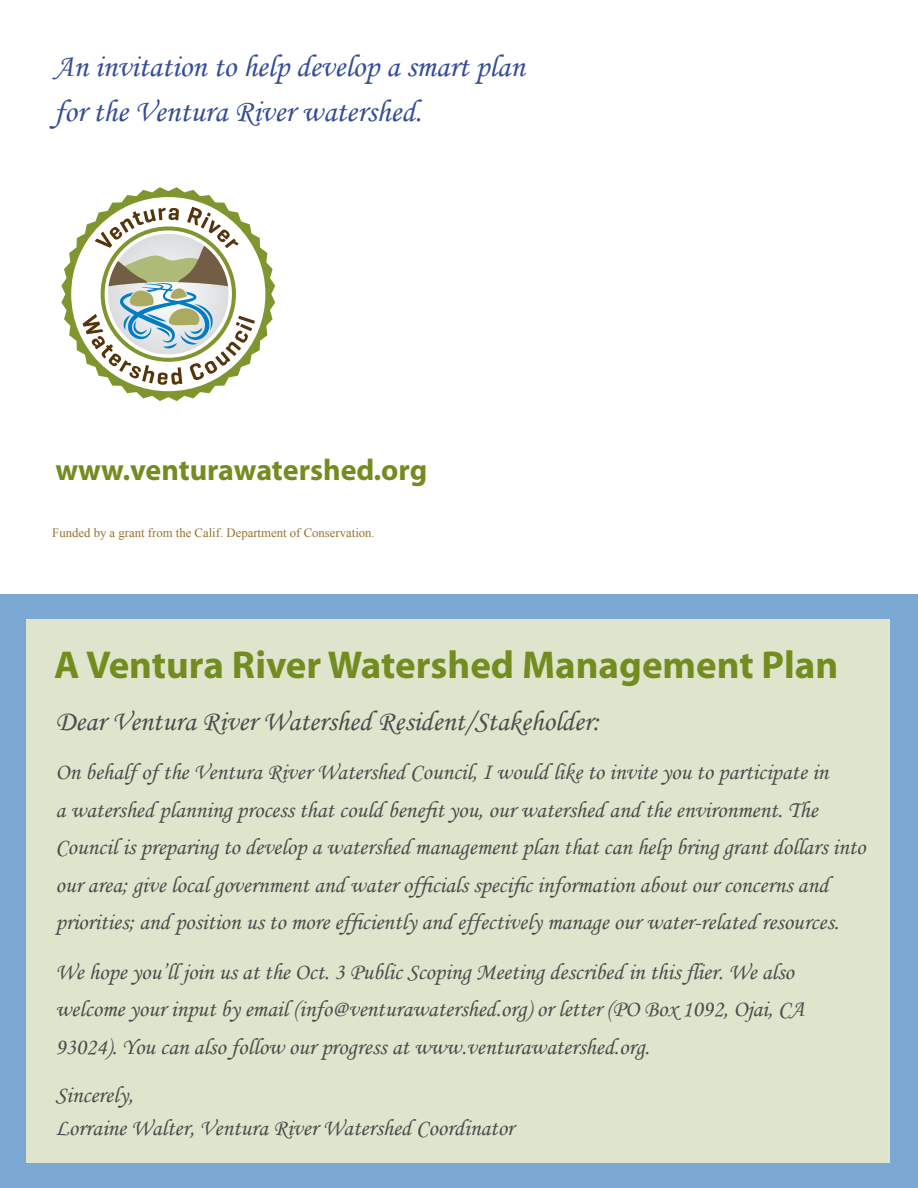
<style>
.page{position:relative;width:918px;height:1188px;background:#fff}
.page>*{position:absolute;margin:0;border:0;box-sizing:border-box;transform-origin:0 0}
.t1{font:700 39px "Myriad";color:#738c1f}
.t2{font:31.5px/45px "Monotype Corsiva";color:#354d96}
.t3{font:700 30px "Myriad";color:#738c1f}
.t4{font:28.5px "Monotype Corsiva";color:#4b4c4d}
.t5{font:23.25px/37.5px "Monotype Corsiva";color:#4b4c4d}
.t6{font:12.75px "Times New Roman";color:#97722e}
</style>
<div class="page">
<div style="left:0;top:594px;width:918px;height:594px;background:#7ca9d3"></div>
<div style="left:26px;top:620px;width:864px;height:543px;background:#dfe5cc"></div>
<svg style="left:61px;top:187px;width:214px;height:214px"></svg>
<svg style="left:83px;top:207px;width:172px;height:178px"></svg>
<h2 class="t2" style="left:54px;top:44px;width:472px">An invitation to help develop a smart plan for the Ventura River watershed.</h2>
<p class="t3" style="left:56px;top:454px;width:373px">www.venturawatershed.org</p>
<p class="t6" style="left:52px;top:524px;width:324px">Funded by a grant from the Calif. Department of Conservation.</p>
<h1 class="t1" style="left:54px;top:645px;width:786px">A Ventura River Watershed Management Plan</h1>
<p class="t4" style="left:56px;top:704px;width:546px">Dear Ventura River Watershed Resident/Stakeholder:</p>
<p class="t5" style="left:56px;top:753px;width:812px">On behalf of the Ventura River Watershed Council, I would like to invite you to participate in<br>a watershed planning process that could benefit you, our watershed and the environment. The Council is preparing to develop a watershed management plan that can help bring grant dollars into our area; give local government and water officials specific information about our concerns and priorities; and position us to more efficiently and effectively manage our water-related resources.</p>
<p class="t5" style="left:56px;top:953px;width:751px">We hope you’ll join us at the Oct. 3 Public Scoping Meeting described in this flier. We also welcome your input by email (info@venturawatershed.org) or letter (PO Box 1092, Ojai, CA<br>93024). You can also follow our progress at www.venturawatershed.org.</p>
<p class="t5" style="left:56px;top:1078px;width:460px;line-height:33px">Sincerely,<br>Lorraine Walter, Ventura River Watershed Coordinator</p>
</div>
